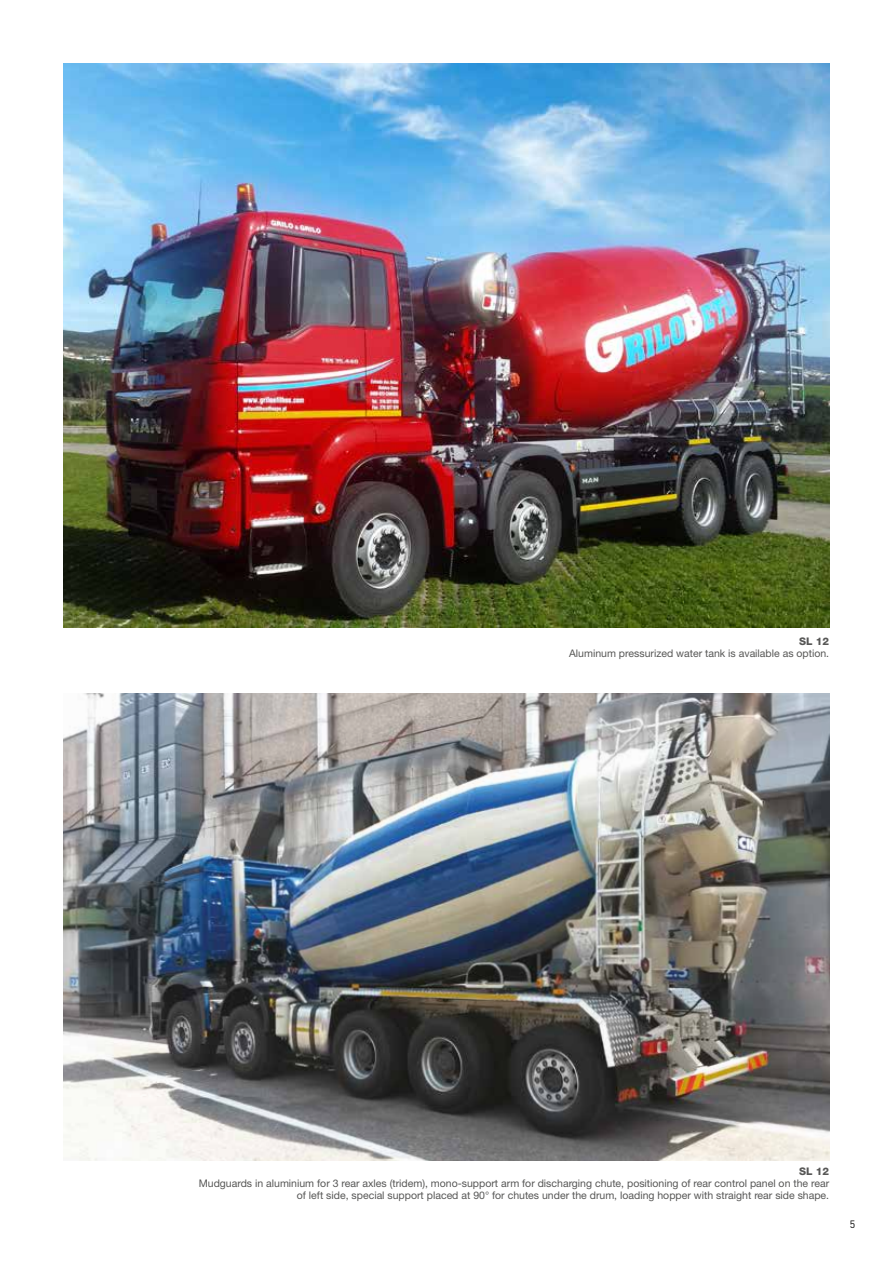
<style>
.page{position:relative;width:893px;height:1263px;background:#fff}
.page>*{position:absolute;margin:0;border:0;box-sizing:border-box;transform-origin:0 0}
.t1{font:10.5px/12px "Helvetica Neue LT Std";color:#575756;text-align:right}
.t2{font:800 10.5px "Helvetica Neue LT Std";color:#575756}
.t3{font:10.5px "DIN";color:#000}
</style>
<div class="page">
<img style="left:64px;top:64px;width:765px;height:563px">
<img style="left:64px;top:693px;width:765px;height:468px">
<p class="t2" style="left:799px;top:635px;width:31px">SL 12</p>
<p class="t1" style="left:569px;top:647px;width:262px">Aluminum pressurized water tank is available as option.</p>
<p class="t2" style="left:799px;top:1165px;width:31px">SL 12</p>
<p class="t1" style="left:199px;top:1177px;width:632px">Mudguards in aluminium for 3 rear axles (tridem), mono-support arm for discharging chute, positioning of rear control panel on the rear of left side, special support placed at 90° for chutes under the drum, loading hopper with straight rear side shape.</p>
<p class="t3" style="left:850px;top:1218px;width:7px">5</p>
</div>
